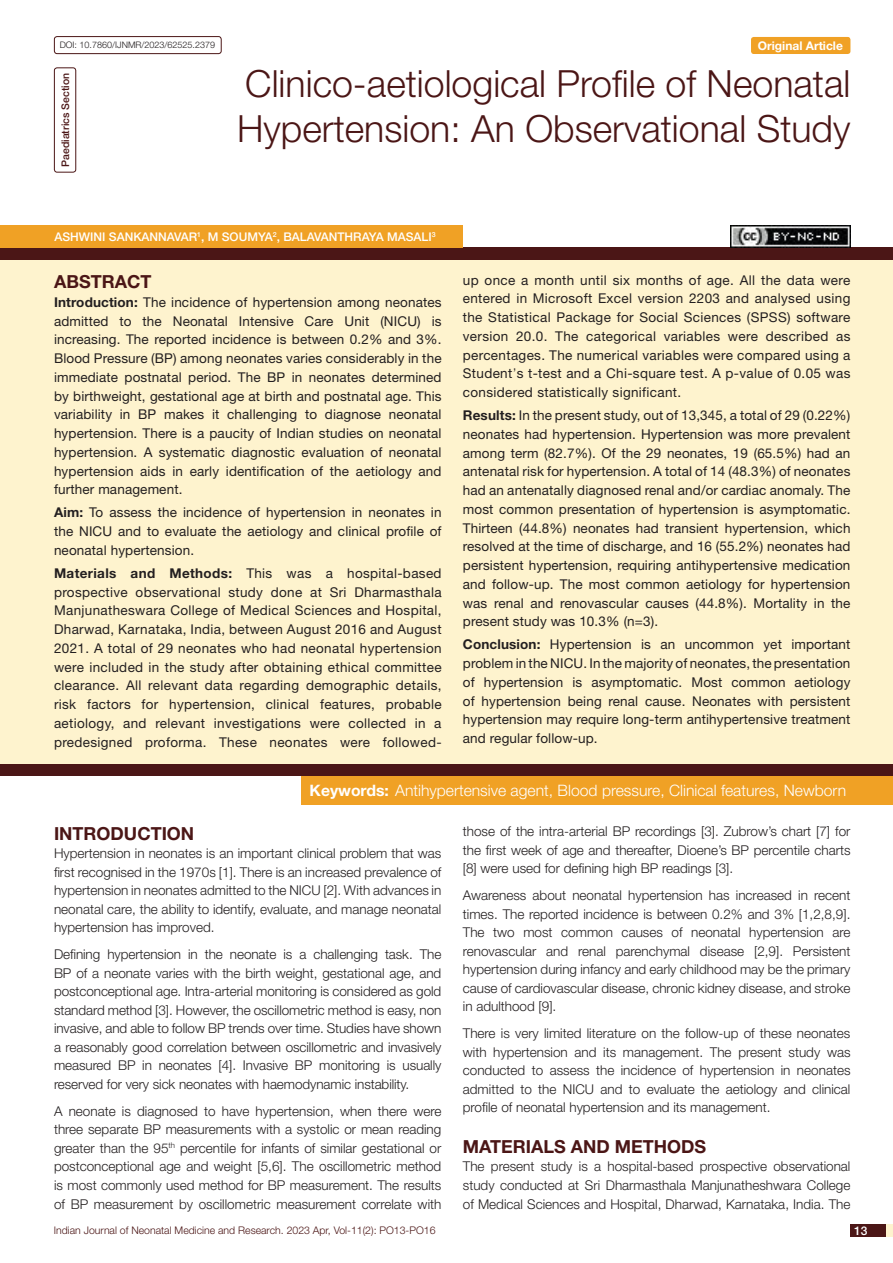
<style>
.page{position:relative;width:893px;height:1263px;background:#fff}
.page>*{position:absolute;margin:0;border:0;box-sizing:border-box;transform-origin:0 0}
.t1{font:300 37.5px/45px "Helvetica Neue";color:#4b1616}
.Heading{font:700 18px "Helvetica Neue";color:#4b1616}
.Abstract_head{font:700 18px "Helvetica Neue";color:#4b1616}
.Key_words{font:300 15.75px "Helvetica Neue";color:#fff}
.Abstract_Text{font:13.5px/18.8px "Helvetica Neue";letter-spacing:.01em;color:#231f20;text-align:justify}
.Body_text{font:300 13.5px/18.6px "Helvetica Neue";color:#231f20;text-align:justify}
.Author{font:500 12px "Helvetica Neue";color:#fff}
.t2{font:700 12px "Helvetica Neue";color:#fff}
.t3{font:300 10.5px "Helvetica Neue";color:#4b1616}
.section{font:500 10.5px "Helvetica Neue";color:#4b1616}
.t4{font:300 9px "Helvetica Neue";color:#231f20}
.s1{font-weight:700}
.s2{font-weight:300}
</style>
<div class="page">
<div style="left:850px;top:1224px;width:43px;height:13px;background:#fef3ce"></div>
<div style="left:850px;top:1224px;width:35px;height:13px;background:#4b1616"></div>
<div style="left:54px;top:67px;width:22px;height:106px;border:1px solid #4b1616;border-radius:3px"></div>
<div style="left:751px;top:37px;width:99px;height:17px;background:#f0a125;border-radius:3px"></div>
<div style="left:54px;top:36px;width:168px;height:18px;border:1px solid #4b1616;border-radius:3px"></div>
<div style="left:0;top:248px;width:893px;height:12px;background:#4b1616"></div>
<div style="left:0;top:764px;width:893px;height:12px;background:#4b1616"></div>
<div style="left:0;top:225px;width:463px;height:23px;background:#f0a125"></div>
<div style="left:0;top:260px;width:893px;height:504px;background:#fef3ce"></div>
<div style="left:302px;top:776px;width:591px;height:28px;background:#f0a125"></div>
<img style="left:730px;top:225px;width:120px;height:23px">
<p class="t4" style="left:60px;top:39px;width:157px">DOI: 10.7860/IJNMR/2023/62525.2379</p>
<p class="t2" style="left:758px;top:38px;width:87px">Original Article</p>
<p class="section" style="left:59px;top:167px;width:95px;rotate:-90deg">PAEDIATRICS SECTION</p>
<p class="t1" style="left:237px;top:60px;width:615px">Clinico-aetiological Profile of Neonatal<br>Hypertension: An Observational Study</p>
<p class="Author" style="left:54px;top:230px;width:353px">ASHWINI SANKANNAVAR<sup>1</sup>, M SOUMYA<sup>2</sup>, BALAVANTHRAYA MASA</p>
<p class="Author" style="left:421px;top:230px;width:16px">LI<sup>3</sup></p>
<p class="Abstract_head" style="left:54px;top:270px;width:99px">ABSTRACT</p>
<p class="Abstract_Text" style="left:54px;top:292px;width:389px"><span class="s1">Introduction:</span> The incidence of hypertension among neonates admitted to the Neonatal Intensive Care Unit (NICU) is increasing. The reported incidence is between 0.2% and 3%.<br>Blood Pressure (BP) among neonates varies considerably in the immediate postnatal period. The BP in neonates determined by birthweight, gestational age at birth and postnatal age. This variability in BP makes it challenging to diagnose neonatal hypertension. There is a paucity of Indian studies on neonatal hypertension. A systematic diagnostic evaluation of neonatal hypertension aids in early identification of the aetiology and further management.</p>
<p class="Abstract_Text" style="left:54px;top:503px;width:389px"><span class="s1">Aim:</span> To assess the incidence of hypertension in neonates in the NICU and to evaluate the aetiology and clinical profile of neonatal hypertension.</p>
<p class="Abstract_Text" style="left:54px;top:563px;width:389px"><span class="s1">Materials and Methods:</span> This was a hospital-based prospective observational study done at Sri Dharmasthala Manjunatheswara College of Medical Sciences and Hospital, Dharwad, Karnataka, India, between August 2016 and August 2021. A total of 29 neonates who had neonatal hypertension were included in the study after obtaining ethical committee clearance. All relevant data regarding demographic details, risk factors for hypertension, clinical features, probable aetiology, and relevant investigations were collected in a predesigned proforma. These neonates were followed-</p>
<p class="Abstract_Text" style="left:463px;top:270px;width:389px">up once a month until six months of age. All the data were entered in Microsoft Excel version 2203 and analysed using the Statistical Package for Social Sciences (SPSS) software version 20.0. The categorical variables were described as percentages. The numerical variables were compared using a Student<span class="s2">’</span>s t-test and a Chi-square test. A p-value of 0.05 was considered statistically significant.</p>
<p class="Abstract_Text" style="left:463px;top:406px;width:389px"><span class="s1">Results:</span> In the present study, out of 13,345, a total of 29 (0.22%) neonates had hypertension. Hypertension was more prevalent among term (82.7%). Of the 29 neonates, 19 (65.5%) had an antenatal risk for hypertension. A total of 14 (48.3%) of neonates had an antenatally diagnosed renal and/or cardiac anomaly. The most common presentation of hypertension is asymptomatic.<br>Thirteen (44.8%) neonates had transient hypertension, which resolved at the time of discharge, and 16 (55.2%) neonates had persistent hypertension, requiring antihypertensive medication and follow-up. The most common aetiology for hypertension was renal and renovascular causes (44.8%). Mortality in the present study was 10.3% (n=3).</p>
<p class="Abstract_Text" style="left:463px;top:635px;width:389px"><span class="s1">Conclusion:</span> Hypertension is an uncommon yet important problem in the NICU. In the majority of neonates, the presentation of hypertension is asymptomatic. Most common aetiology of hypertension being renal cause. Neonates with persistent hypertension may require long-term antihypertensive treatment and regular follow-up.</p>
<p class="Key_words" style="left:310px;top:781px;width:538px"><span class="s1">Keywords:</span> Antihypertensive agent, Blood pressure, Clinical features, Newborn</p>
<p class="Heading" style="left:54px;top:822px;width:142px">INTRODUCTION</p>
<p class="Body_text" style="left:54px;top:844px;width:389px">Hypertension in neonates is an important clinical problem that was first recognised in the 1970s [1]. There is an increased prevalence of hypertension in neonates admitted to the NICU [2]. With advances in neonatal care, the ability to identify, evaluate, and manage neonatal hypertension has improved.</p>
<p class="Body_text" style="left:54px;top:945px;width:389px">Defining hypertension in the neonate is a challenging task. The BP of a neonate varies with the birth weight, gestational age, and postconceptional age. Intra-arterial monitoring is considered as gold standard method [3]. However, the oscillometric method is easy, non invasive, and able to follow BP trends over time. Studies have shown a reasonably good correlation between oscillometric and invasively measured BP in neonates [4]. Invasive BP monitoring is usually reserved for very sick neonates with haemodynamic instability.</p>
<p class="Body_text" style="left:54px;top:1101px;width:389px">A neonate is diagnosed to have hypertension, when there were three separate BP measurements with a systolic or mean reading greater than the 95<sup>th</sup> percentile for infants of similar gestational or postconceptional age and weight [5,6]. The oscillometric method is most commonly used method for BP measurement. The results of BP measurement by oscillometric measurement correlate with</p>
<p class="t3" style="left:54px;top:1224px;width:383px">Indian Journal of Neonatal Medicine and Research. 2023 Apr, Vol-11(2): PO13-PO16</p>
<p class="Body_text" style="left:463px;top:822px;width:389px">those of the intra-arterial BP recordings [3]. Zubrow’s chart [7] for the first week of age and thereafter, Dioene’s BP percentile charts [8] were used for defining high BP readings [3].</p>
<p class="Body_text" style="left:463px;top:886px;width:389px">Awareness about neonatal hypertension has increased in recent times. The reported incidence is between 0.2% and 3% [1,2,8,9].<br>The two most common causes of neonatal hypertension are renovascular and renal parenchymal disease [2,9]. Persistent hypertension during infancy and early childhood may be the primary cause of cardiovascular disease, chronic kidney disease, and stroke in adulthood [9].</p>
<p class="Body_text" style="left:463px;top:1024px;width:389px">There is very limited literature on the follow-up of these neonates with hypertension and its management. The present study was conducted to assess the incidence of hypertension in neonates admitted to the NICU and to evaluate the aetiology and clinical profile of neonatal hypertension and its management.</p>
<p class="Heading" style="left:463px;top:1135px;width:245px">MATERIALS AND METHODS</p>
<p class="Body_text" style="left:463px;top:1157px;width:389px">The present study is a hospital-based prospective observational study conducted at Sri Dharmasthala Manjunatheshwara College of Medical Sciences and Hospital, Dharwad, Karnataka, India. The</p>
<p class="Author" style="left:854px;top:1223px;width:15px">13</p>
</div>
